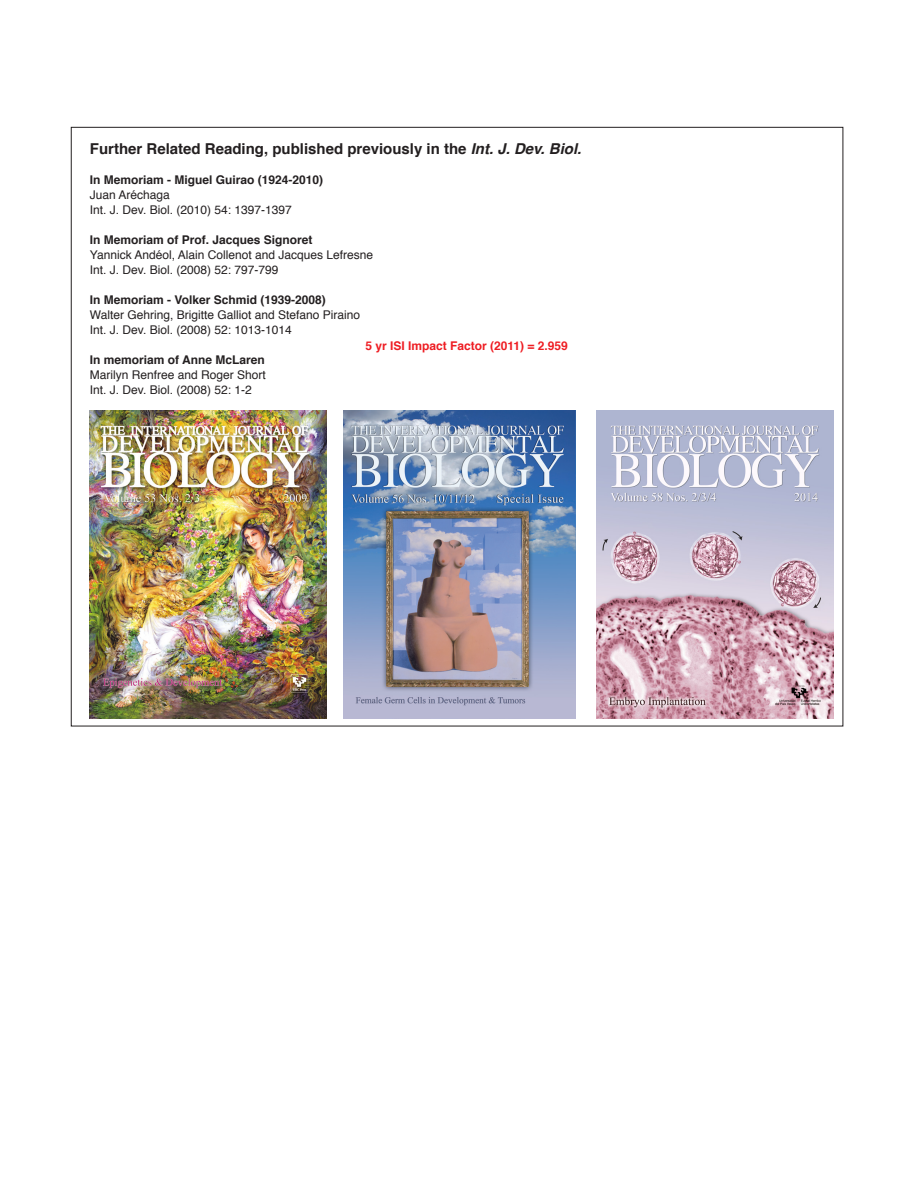
<style>
.page{position:relative;width:918px;height:1188px;background:#fff}
.page>*{position:absolute;margin:0;border:0;box-sizing:border-box;transform-origin:0 0}
._0-TitleSmall-2{font:700 15px "Helvetica";color:#231f20}
._0-RelatedArticles{font:12px "Helvetica";color:#231f20}
._0-RelatedArticles-2{font:700 12px "Helvetica";color:#231f20}
._0-TitleSmall-2-2{font:700 12px "Helvetica";color:#ee1d23}
.s1{font-style:italic}
</style>
<div class="page">
<img style="left:343px;top:410px;width:233px;height:309px">
<img style="left:596px;top:410px;width:237px;height:309px">
<img style="left:90px;top:410px;width:237px;height:309px">
<p class="_0-TitleSmall-2" style="left:90px;top:137px;width:493px">Further Related Reading, published previously in the <span class="s1">Int. J. Dev. Biol.</span></p>
<p class="_0-RelatedArticles-2" style="left:90px;top:170px;width:235px">In Memoriam - Miguel Guirao (1924-2010)</p>
<p class="_0-RelatedArticles" style="left:90px;top:185px;width:82px">Juan Aréchaga</p>
<p class="_0-RelatedArticles" style="left:90px;top:200px;width:203px">Int. J. Dev. Biol. (2010) 54: 1397-1397</p>
<p class="_0-RelatedArticles-2" style="left:90px;top:230px;width:224px">In Memoriam of Prof. Jacques Signoret</p>
<p class="_0-RelatedArticles" style="left:90px;top:245px;width:285px">Yannick Andéol, Alain Collenot and Jacques Lefresne</p>
<p class="_0-RelatedArticles" style="left:90px;top:260px;width:190px">Int. J. Dev. Biol. (2008) 52: 797-799</p>
<p class="_0-RelatedArticles-2" style="left:90px;top:290px;width:237px">In Memoriam - Volker Schmid (1939-2008)</p>
<p class="_0-RelatedArticles" style="left:90px;top:305px;width:272px">Walter Gehring, Brigitte Galliot and Stefano Piraino</p>
<p class="_0-RelatedArticles" style="left:90px;top:320px;width:203px">Int. J. Dev. Biol. (2008) 52: 1013-1014</p>
<p class="_0-RelatedArticles-2" style="left:90px;top:350px;width:176px">In memoriam of Anne McLaren</p>
<p class="_0-RelatedArticles" style="left:90px;top:365px;width:178px">Marilyn Renfree and Roger Short</p>
<p class="_0-RelatedArticles" style="left:90px;top:380px;width:163px">Int. J. Dev. Biol. (2008) 52: 1-2</p>
<p class="_0-TitleSmall-2-2" style="left:365px;top:337px;width:204px">5 yr ISI Impact Factor (2011) = 2.959</p>
</div>
